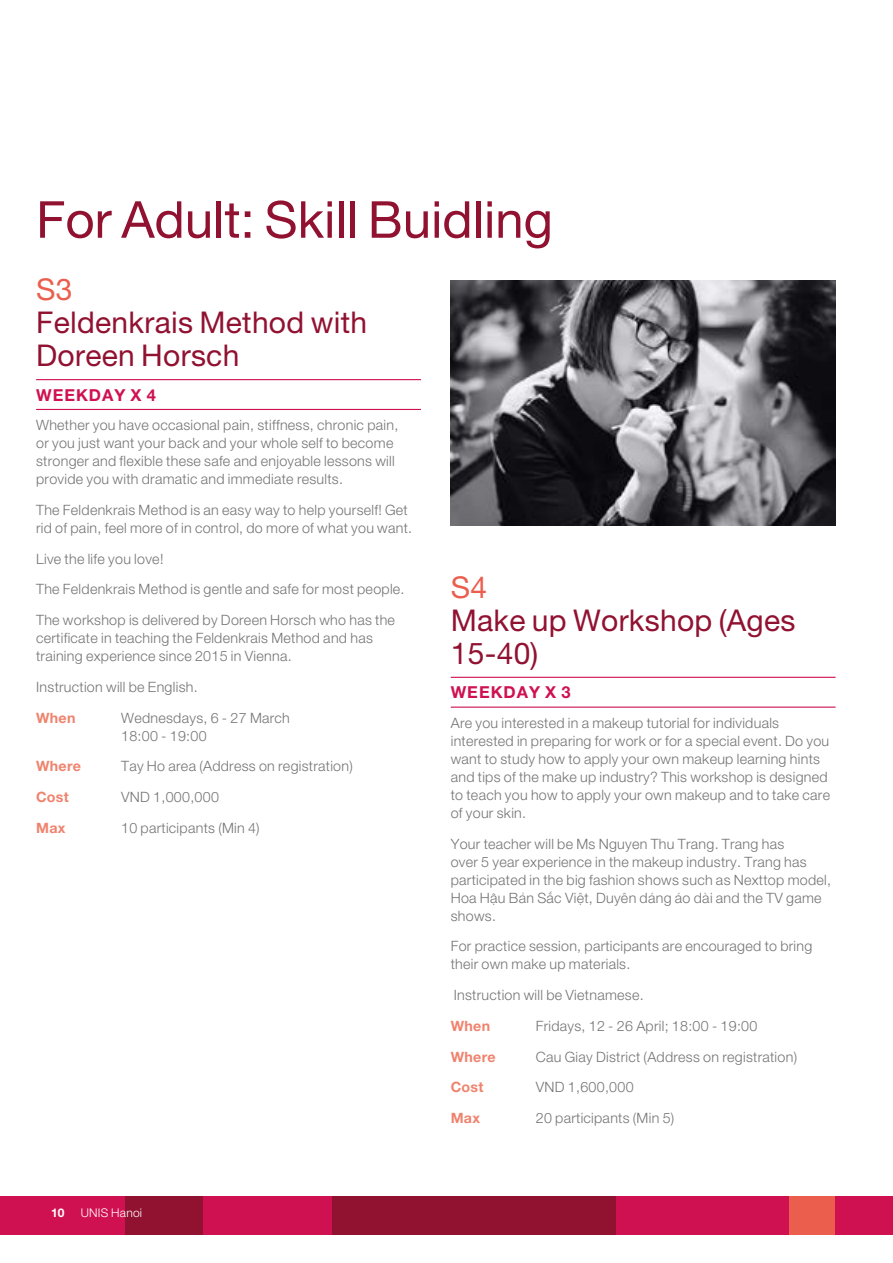
<style>
.page{position:relative;width:893px;height:1263px;background:#fff}
.page>*{position:absolute;margin:0;border:0;box-sizing:border-box;transform-origin:0 0}
.t1{font:51px "Helvetica Neue VN";color:#911131}
.t2{font:30px/33px "Helvetica Neue VN";letter-spacing:.01em;color:#911131}
.t3{font:30px "Helvetica Neue VN";color:#eb5e4e}
.t4{font:700 16.5px "Helvetica Neue VN";letter-spacing:.06em;color:#cf1152}
.t5{font:300 14.25px/18px "Helvetica Neue VN";letter-spacing:.02em;color:#757474}
.t6{font:700 14.25px "Helvetica Neue VN";letter-spacing:.02em;color:#f0836e}
.t7{font:300 12px "Helvetica Neue VN";letter-spacing:.02em;color:#fff}
.t8{font:700 12px "Helvetica Neue VN";color:#fff}
</style>
<div class="page">
<div style="left:789px;top:1196px;width:46px;height:38px;background:#eb5e4e"></div>
<div style="left:615px;top:1196px;width:174px;height:38px;background:#cf1152"></div>
<div style="left:835px;top:1196px;width:58px;height:38px;background:#cf1152"></div>
<div style="left:332px;top:1196px;width:283px;height:38px;background:#911131"></div>
<div style="left:124px;top:1196px;width:80px;height:38px;background:#911131"></div>
<div style="left:0;top:1196px;width:124px;height:38px;background:#cf1152"></div>
<div style="left:204px;top:1196px;width:128px;height:38px;background:#cf1152"></div>
<hr style="left:36px;top:379px;width:385px;height:1px;background:#cf1152">
<hr style="left:36px;top:409px;width:385px;height:1px;background:#cf1152">
<hr style="left:451px;top:677px;width:385px;height:1px;background:#cf1152">
<hr style="left:451px;top:706px;width:385px;height:2px;background:#cf1152">
<img style="left:451px;top:280px;width:385px;height:245px">
<h1 class="t1" style="left:36px;top:182px;width:518px">For Adult: Skill Buidling</h1>
<h2 class="t3" style="left:36px;top:267px;width:38px">S3</h2>
<h2 class="t2" style="left:36px;top:303px;width:332px">Feldenkrais Method with<br>Doreen Horsch</h2>
<p class="t4" style="left:36px;top:382px;width:121px">WEEKDAY X 4</p>
<p class="t5" style="left:36px;top:415px;width:364px">Whether you have occasional pain, stiffness, chronic pain, or you just want your back and your whole self to become stronger and flexible these safe and enjoyable lessons will provide you with dramatic and immediate results.</p>
<p class="t5" style="left:36px;top:500px;width:378px">The Feldenkrais Method is an easy way to help yourself! Get rid of pain, feel more of in control, do more of what you want.</p>
<p class="t5" style="left:36px;top:542px;width:370px;line-height:30.8px">Live the life you love!<br>The Feldenkrais Method is gentle and safe for most people.<br>The workshop is delivered by Doreen Horsch who has the</p>
<p class="t5" style="left:36px;top:628px;width:338px">certificate in teaching the Feldenkrais Method and has training experience since 2015 in Vienna.</p>
<p class="t5" style="left:36px;top:677px;width:163px">Instruction will be English.</p>
<p class="t6" style="left:36px;top:706px;width:41px">When</p>
<p class="t5" style="left:121px;top:708px;width:170px">Wednesdays, 6 - 27 March<br>18:00 - 19:00</p>
<p class="t6" style="left:36px;top:755px;width:46px">Where</p>
<p class="t5" style="left:121px;top:756px;width:233px">Tay Ho area (Address on registration)</p>
<p class="t6" style="left:36px;top:786px;width:34px">Cost</p>
<p class="t5" style="left:121px;top:787px;width:99px">VND 1,000,000</p>
<p class="t6" style="left:36px;top:816px;width:31px">Max</p>
<p class="t5" style="left:121px;top:818px;width:140px">10 participants (Min 4)</p>
<p class="t8" style="left:51px;top:1203px;width:15px">10</p>
<p class="t7" style="left:81px;top:1204px;width:63px">UNIS Hanoi</p>
<h2 class="t3" style="left:451px;top:565px;width:38px">S4</h2>
<h2 class="t2" style="left:451px;top:601px;width:346px">Make up Workshop (Ages<br>15-40)</h2>
<p class="t4" style="left:451px;top:679px;width:121px">WEEKDAY X 3</p>
<p class="t5" style="left:451px;top:713px;width:381px">Are you interested in a makeup tutorial for individuals interested in preparing for work or for a special event. Do you want to study how to apply your own makeup learning hints and tips of the make up industry? This workshop is designed to teach you how to apply your own makeup and to take care of your skin.</p>
<p class="t5" style="left:451px;top:833px;width:382px">Your teacher will be Ms Nguyen Thu Trang. Trang has<br>over 5 year experience in the makeup industry. Trang has participated in the big fashion shows such as Nexttop model, Hoa Hậu Bản Sắc Việt, Duyên dáng áo dài and the TV game shows.</p>
<p class="t5" style="left:451px;top:936px;width:363px">For practice session, participants are encouraged to bring their own make up materials.</p>
<p class="t5" style="left:454px;top:985px;width:191px">Instruction will be Vietnamese.</p>
<p class="t6" style="left:451px;top:1014px;width:41px">When</p>
<p class="t5" style="left:536px;top:1016px;width:223px">Fridays, 12 - 26 April; 18:00 - 19:00</p>
<p class="t6" style="left:451px;top:1045px;width:46px">Where</p>
<p class="t5" style="left:536px;top:1046px;width:263px">Cau Giay District (Address on registration)</p>
<p class="t6" style="left:451px;top:1076px;width:34px">Cost</p>
<p class="t5" style="left:536px;top:1077px;width:99px">VND 1,600,000</p>
<p class="t6" style="left:451px;top:1107px;width:31px">Max</p>
<p class="t5" style="left:536px;top:1108px;width:140px">20 participants (Min 5)</p>
</div>
